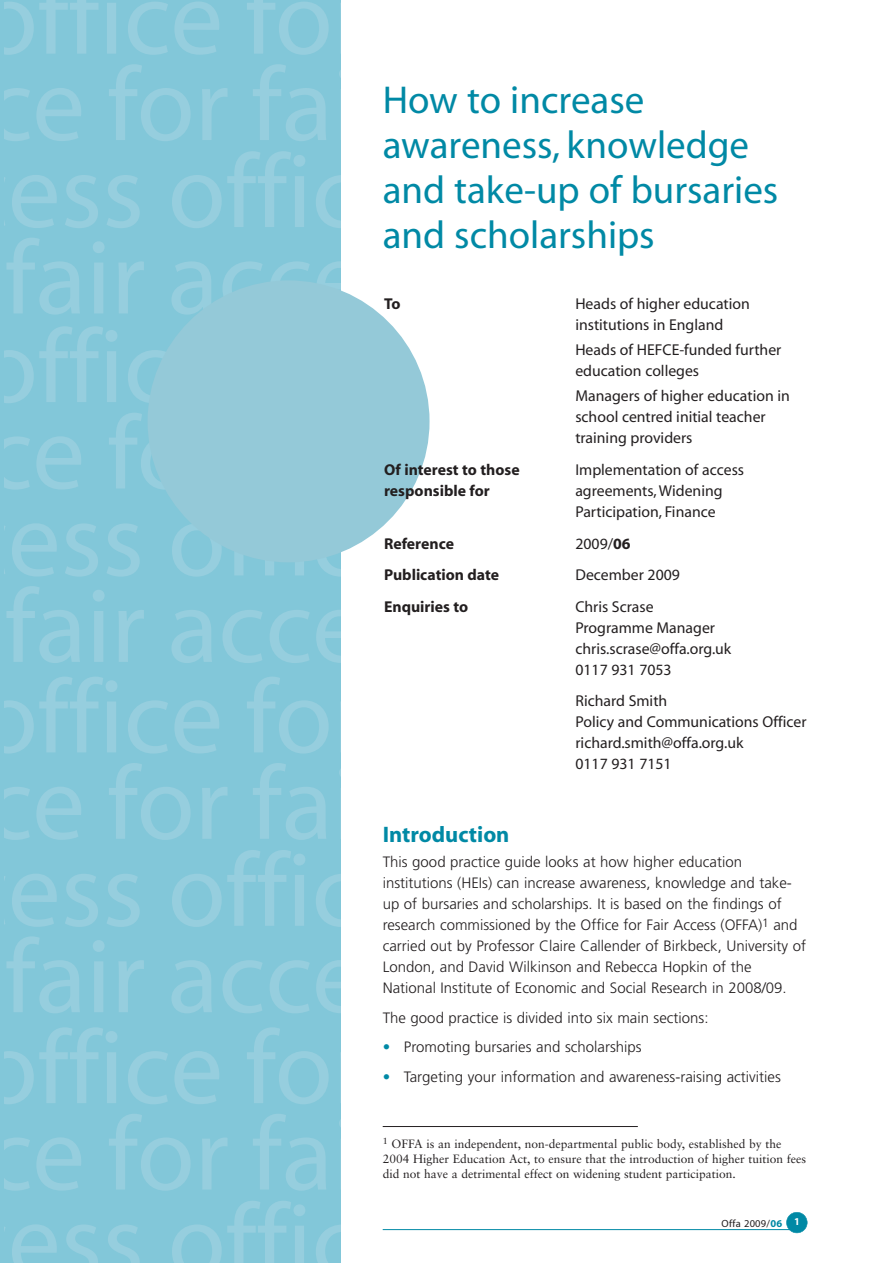
<style>
.page{position:relative;width:893px;height:1263px;background:#fff}
.page>*{position:absolute;margin:0;border:0;box-sizing:border-box;transform-origin:0 0}
.t1{font:39px/45px "Myriad";color:#0089a5}
.t2{font:700 22.5px "Myriad";color:#0089a5}
.t3{font:15.75px/21px "Myriad";color:#231f20}
.t4{font:700 15.75px "Myriad";color:#231f20}
.t5{font:300 15px/21px "Frutiger";color:#231f20}
.t6{font:12px/15px "Sabon";color:#231f20}
.t7{font:10.5px "Myriad";letter-spacing:.025em;color:#231f20}
.s1{font-weight:700}
.s2{color:#0089a5}
.s3{font-weight:700;color:#0089a5}
</style>
<div class="page">
<hr style="left:383px;top:1229px;width:412px;height:1px;background:#0089a5">
<div style="left:787px;top:1212px;width:20px;height:21px;background:#0089a5;border-radius:50%"></div>
<div style="left:786px;top:1212px;width:21px;height:21px;border:1px solid #0089a5;border-radius:50%"></div>
<div style="left:0;top:0;width:340px;height:1263px;background:#82c7d9"></div>
<svg style="left:5px;top:0;width:111px;height:55px"></svg>
<svg style="left:128px;top:2px;width:40px;height:53px"></svg>
<svg style="left:174px;top:2px;width:45px;height:53px"></svg>
<svg style="left:247px;top:0;width:82px;height:55px"></svg>
<svg style="left:340px;top:2px;width:1px;height:52px"></svg>
<svg style="left:5px;top:88px;width:25px;height:53px"></svg>
<svg style="left:36px;top:88px;width:45px;height:53px"></svg>
<svg style="left:109px;top:64px;width:82px;height:77px"></svg>
<svg style="left:202px;top:88px;width:26px;height:52px"></svg>
<svg style="left:253px;top:64px;width:73px;height:77px"></svg>
<svg style="left:172px;top:151px;width:133px;height:77px"></svg>
<svg style="left:316px;top:175px;width:24px;height:53px"></svg>
<svg style="left:12px;top:175px;width:45px;height:53px"></svg>
<svg style="left:65px;top:175px;width:33px;height:53px"></svg>
<svg style="left:107px;top:175px;width:33px;height:53px"></svg>
<svg style="left:6px;top:238px;width:74px;height:77px"></svg>
<svg style="left:93px;top:241px;width:12px;height:72px"></svg>
<svg style="left:118px;top:261px;width:26px;height:52px"></svg>
<svg style="left:171px;top:261px;width:40px;height:54px"></svg>
<svg style="left:223px;top:261px;width:39px;height:35px"></svg>
<svg style="left:271px;top:261px;width:39px;height:20px"></svg>
<svg style="left:317px;top:261px;width:23px;height:28px"></svg>
<svg style="left:5px;top:326px;width:112px;height:77px"></svg>
<svg style="left:128px;top:350px;width:38px;height:53px"></svg>
<svg style="left:5px;top:436px;width:25px;height:54px"></svg>
<svg style="left:36px;top:436px;width:45px;height:53px"></svg>
<svg style="left:109px;top:413px;width:57px;height:77px"></svg>
<svg style="left:172px;top:500px;width:132px;height:77px"></svg>
<svg style="left:317px;top:553px;width:23px;height:24px"></svg>
<svg style="left:12px;top:523px;width:45px;height:53px"></svg>
<svg style="left:65px;top:523px;width:33px;height:54px"></svg>
<svg style="left:107px;top:523px;width:33px;height:54px"></svg>
<svg style="left:6px;top:586px;width:74px;height:77px"></svg>
<svg style="left:93px;top:590px;width:12px;height:72px"></svg>
<svg style="left:118px;top:610px;width:26px;height:52px"></svg>
<svg style="left:171px;top:610px;width:41px;height:53px"></svg>
<svg style="left:223px;top:610px;width:39px;height:53px"></svg>
<svg style="left:270px;top:610px;width:39px;height:53px"></svg>
<svg style="left:316px;top:610px;width:24px;height:53px"></svg>
<svg style="left:5px;top:677px;width:112px;height:76px"></svg>
<svg style="left:128px;top:700px;width:40px;height:53px"></svg>
<svg style="left:174px;top:700px;width:45px;height:53px"></svg>
<svg style="left:247px;top:677px;width:82px;height:76px"></svg>
<svg style="left:340px;top:700px;width:1px;height:52px"></svg>
<svg style="left:5px;top:787px;width:25px;height:53px"></svg>
<svg style="left:36px;top:787px;width:45px;height:53px"></svg>
<svg style="left:109px;top:763px;width:82px;height:77px"></svg>
<svg style="left:202px;top:787px;width:26px;height:52px"></svg>
<svg style="left:253px;top:763px;width:73px;height:77px"></svg>
<svg style="left:172px;top:850px;width:133px;height:77px"></svg>
<svg style="left:316px;top:874px;width:24px;height:53px"></svg>
<svg style="left:12px;top:874px;width:45px;height:53px"></svg>
<svg style="left:65px;top:874px;width:33px;height:53px"></svg>
<svg style="left:107px;top:874px;width:33px;height:53px"></svg>
<svg style="left:6px;top:936px;width:74px;height:77px"></svg>
<svg style="left:93px;top:940px;width:12px;height:72px"></svg>
<svg style="left:119px;top:960px;width:25px;height:52px"></svg>
<svg style="left:171px;top:960px;width:41px;height:53px"></svg>
<svg style="left:223px;top:960px;width:39px;height:53px"></svg>
<svg style="left:270px;top:960px;width:40px;height:53px"></svg>
<svg style="left:316px;top:960px;width:24px;height:53px"></svg>
<svg style="left:5px;top:1027px;width:112px;height:77px"></svg>
<svg style="left:128px;top:1051px;width:40px;height:53px"></svg>
<svg style="left:174px;top:1051px;width:45px;height:53px"></svg>
<svg style="left:247px;top:1027px;width:82px;height:77px"></svg>
<svg style="left:340px;top:1051px;width:1px;height:52px"></svg>
<svg style="left:5px;top:1138px;width:25px;height:53px"></svg>
<svg style="left:36px;top:1137px;width:45px;height:53px"></svg>
<svg style="left:109px;top:1114px;width:82px;height:77px"></svg>
<svg style="left:202px;top:1138px;width:26px;height:51px"></svg>
<svg style="left:253px;top:1114px;width:73px;height:77px"></svg>
<svg style="left:172px;top:1201px;width:133px;height:62px"></svg>
<svg style="left:316px;top:1225px;width:24px;height:38px"></svg>
<svg style="left:12px;top:1224px;width:45px;height:39px"></svg>
<svg style="left:66px;top:1225px;width:32px;height:38px"></svg>
<svg style="left:108px;top:1225px;width:32px;height:38px"></svg>
<div style="left:148px;top:280px;width:282px;height:282px;background:#94c9d8;border-radius:50%"></div>
<hr style="left:383px;top:1126px;width:255px;height:1px;background:#231f20">
<h1 class="t1" style="left:383px;top:81px;width:397px">How to increase awareness, knowledge and take-up of bursaries and scholarships</h1>
<p class="t4" style="left:384px;top:298px;width:18px">To</p>
<p class="t3" style="left:575px;top:294px;width:176px">Heads of higher education institutions in England</p>
<p class="t3" style="left:575px;top:341px;width:208px">Heads of HEFCE-funded further education colleges</p>
<p class="t3" style="left:575px;top:387px;width:216px">Managers of higher education in school centred initial teacher training providers</p>
<p class="t4" style="left:384px;top:464px;width:137px">Of interest to those</p>
<p class="t3" style="left:575px;top:460px;width:170px">Implementation of access</p>
<p class="t4" style="left:384px;top:485px;width:107px">responsible for</p>
<p class="t3" style="left:575px;top:481px;width:149px">agreements, Widening<br>Participation, Finance</p>
<p class="t4" style="left:384px;top:537px;width:71px">Reference</p>
<p class="t3" style="left:575px;top:534px;width:57px">2009/<span class="s1">06</span></p>
<p class="t4" style="left:384px;top:569px;width:117px">Publication date</p>
<p class="t3" style="left:575px;top:566px;width:106px">December 2009</p>
<p class="t4" style="left:384px;top:601px;width:86px">Enquiries to</p>
<p class="t3" style="left:575px;top:597px;width:158px">Chris Scrase<br>Programme Manager chris.scrase@offa.org.uk<br>0117 931 7053</p>
<p class="t3" style="left:575px;top:692px;width:233px">Richard Smith<br>Policy and Communications Officer richard.smith@offa.org.uk<br>0117 931 7151</p>
<h2 class="t2" style="left:383px;top:826px;width:128px">Introduction</h2>
<p class="t5" style="left:383px;top:853px;width:425px">This good practice guide looks at how higher education institutions (HEIs) can increase awareness, knowledge and take&shy;up of bursaries and scholarships. It is based on the findings of research commissioned by the Office for Fair Access (OFFA)<sup>1</sup> and carried out by Professor Claire Callender of Birkbeck, University of London, and David Wilkinson and Rebecca Hopkin of the National Institute of Economic and Social Research in 2008/09.</p>
<p class="t5" style="left:383px;top:1008px;width:327px">The good practice is divided into six main sections:</p>
<p class="t5" style="left:383px;top:1038px;width:260px"><span class="s2">•</span> Promoting bursaries and scholarships</p>
<p class="t5" style="left:383px;top:1067px;width:400px"><span class="s2">•</span> Targeting your information and awareness-raising activities</p>
<p class="t6" style="left:383px;top:1137px;width:425px"><sup>1</sup> OFFA is an independent, non-departmental public body, established by the<br>2004 Higher Education Act, to ensure that the introduction of higher tuition fees did not have a detrimental effect on widening student participation.</p>
<p class="t7" style="left:722px;top:1220px;width:80px">Offa 2009/<span class="s3">06</span> <sup>1</sup></p>
</div>
